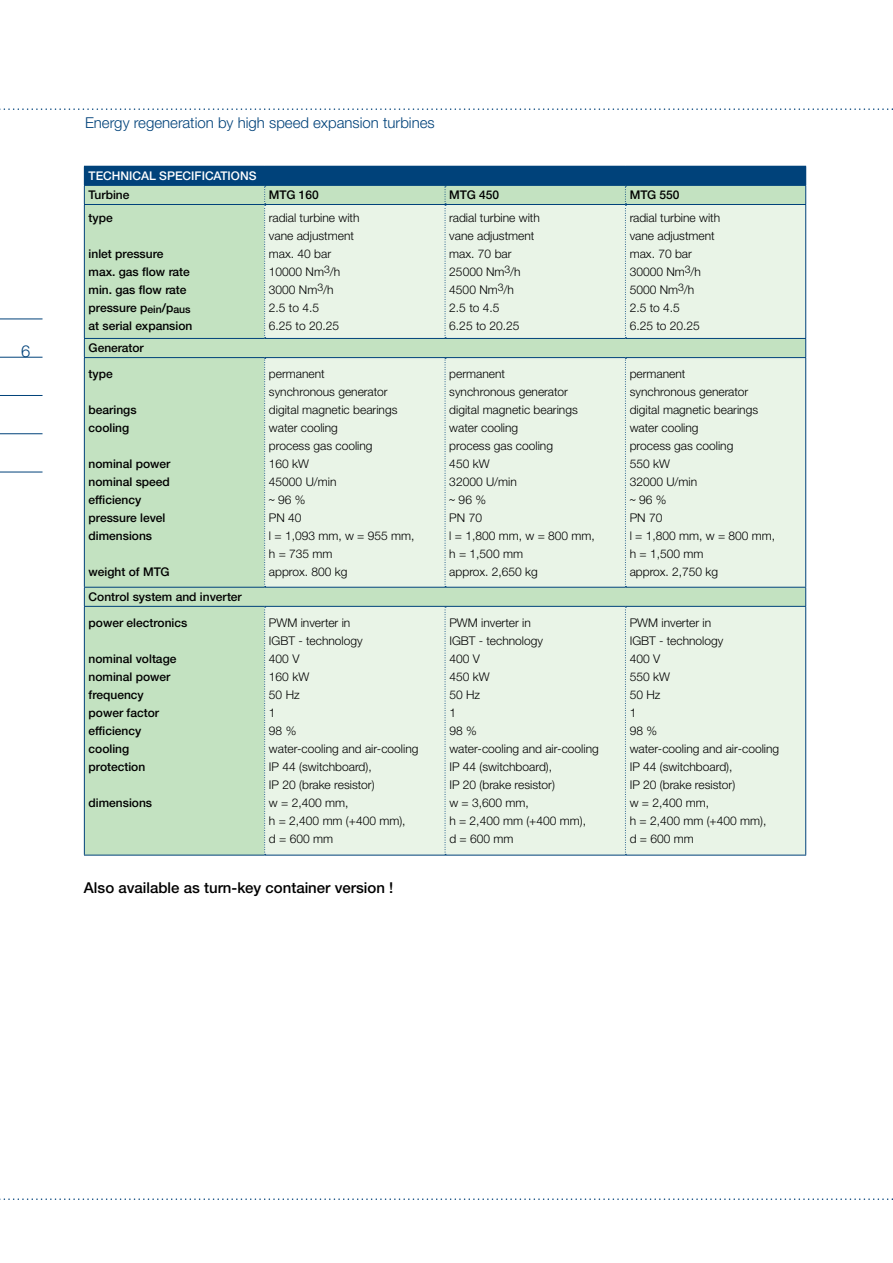
<style>
.page{position:relative;width:893px;height:1263px;background:#fff}
.page>*{position:absolute;margin:0;border:0;box-sizing:border-box;transform-origin:0 0}
.t1{font:300 16.5px "Helvetica Neue LTW1 G";color:#00427a}
.t2{font:300 15px "Helvetica Neue LTW1 G";color:#00427a}
.t3{font:500 15px "Helvetica Neue LTW1 G";color:#000}
.t4{font:300 12px/18px "Helvetica Neue LTW1 G";color:#000}
.t5{font:500 12px/18px "Helvetica Neue LTW1 G";color:#000}
.t6{font:500 12px "Helvetica Neue LTW1 G";color:#fff}
.s1{font-family:"Corporate S";font-weight:400}
</style>
<div class="page">
<hr style="left:0;top:319px;width:43px;height:1px;background:#00427a">
<hr style="left:0;top:357px;width:43px;height:1px;background:#00427a">
<hr style="left:0;top:395px;width:43px;height:1px;background:#00427a">
<hr style="left:0;top:433px;width:43px;height:1px;background:#00427a">
<hr style="left:0;top:472px;width:43px;height:1px;background:#00427a">
<svg style="left:0;top:108px;width:893px;height:2px"></svg>
<svg style="left:0;top:1198px;width:893px;height:2px"></svg>
<div style="left:84px;top:166px;width:722px;height:19px;background:#00427a"></div>
<div style="left:85px;top:186px;width:179px;height:669px;background:#c3e2c1"></div>
<hr style="left:84px;top:185px;width:181px;height:1px;background:#00427a">
<svg style="left:84px;top:186px;width:1px;height:18px"></svg>
<hr style="left:84px;top:204px;width:181px;height:1px;background:#00427a">
<hr style="left:84px;top:205px;width:1px;height:133px;background:#00427a">
<hr style="left:84px;top:338px;width:181px;height:1px;background:#00427a">
<svg style="left:84px;top:339px;width:1px;height:18px"></svg>
<hr style="left:84px;top:357px;width:181px;height:1px;background:#00427a">
<hr style="left:84px;top:358px;width:1px;height:229px;background:#00427a">
<hr style="left:84px;top:587px;width:181px;height:1px;background:#00427a">
<svg style="left:84px;top:588px;width:1px;height:18px"></svg>
<hr style="left:84px;top:606px;width:181px;height:1px;background:#00427a">
<hr style="left:84px;top:607px;width:1px;height:248px;background:#00427a">
<hr style="left:84px;top:855px;width:181px;height:1px;background:#00427a">
<hr style="left:265px;top:855px;width:180px;height:1px;background:#00427a">
<hr style="left:445px;top:855px;width:180px;height:1px;background:#00427a">
<hr style="left:625px;top:855px;width:181px;height:1px;background:#00427a">
<svg style="left:264px;top:185px;width:542px;height:670px;background:#e3f0e2"></svg>
<h1 class="t1" style="left:21px;top:341px;width:11px">6</h1>
<p class="t2" style="left:85px;top:113px;width:351px">Energy regeneration by high speed expansion turbines</p>
<p class="t6" style="left:89px;top:169px;width:169px">technical specifications</p>
<p class="t5" style="left:89px;top:186px;width:42px">Turbine</p>
<p class="t5" style="left:269px;top:186px;width:51px">MTG 160</p>
<p class="t5" style="left:449px;top:186px;width:51px">MTG 450</p>
<p class="t5" style="left:630px;top:186px;width:51px">MTG 550</p>
<p class="t5" style="left:89px;top:208px;width:26px">type</p>
<p class="t5" style="left:89px;top:244px;width:105px">inlet pressure max. gas flow rate min. gas flow rate pressure p<sub>ein</sub>/p<sub>aus </sub>at serial expansion</p>
<p class="t4" style="left:269px;top:208px;width:92px">radial turbine with vane adjustment max. 40 bar<br>10000 Nm<sup>3</sup>/h<br>3000 Nm<sup>3</sup>/h<br>2.5 to 4.5<br>6.25 to 20.25</p>
<p class="t4" style="left:449px;top:208px;width:92px">radial turbine with vane adjustment max. 70 bar<br>25000 Nm<sup>3</sup>/h<br>4500 Nm<sup>3</sup>/h<br>2.5 to 4.5<br>6.25 to 20.25</p>
<p class="t4" style="left:630px;top:208px;width:92px">radial turbine with vane adjustment max. 70 bar<br>30000 Nm<sup>3</sup>/h<br>5000 Nm<sup>3</sup>/h<br>2.5 to 4.5<br>6.25 to 20.25</p>
<p class="t5" style="left:89px;top:335px;width:57px;line-height:25.3px">Generator type</p>
<p class="t5" style="left:89px;top:400px;width:50px">bearings cooling</p>
<p class="t5" style="left:89px;top:454px;width:83px">nominal power nominal speed efficiency pressure level dimensions</p>
<p class="t5" style="left:89px;top:562px;width:83px">weight of MTG</p>
<p class="t4" style="left:269px;top:364px;width:147px">permanent<br>synchronous generator digital magnetic bearings water cooling<br>process gas cooling<br>160 kW<br>45000 U/min<br><span class="s1">∼</span> 96 %<br>PN 40<br>l = 1,093 mm, w = 955 mm, h = 735 mm<br>approx. 800 kg</p>
<p class="t4" style="left:449px;top:364px;width:147px">permanent<br>synchronous generator digital magnetic bearings water cooling<br>process gas cooling<br>450 kW<br>32000 U/min<br><span class="s1">∼</span> 96 %<br>PN 70<br>l = 1,800 mm, w = 800 mm, h = 1,500 mm<br>approx. 2,650 kg</p>
<p class="t4" style="left:630px;top:364px;width:147px">permanent<br>synchronous generator digital magnetic bearings water cooling<br>process gas cooling<br>550 kW<br>32000 U/min<br><span class="s1">∼</span> 96 %<br>PN 70<br>l = 1,800 mm, w = 800 mm, h = 1,500 mm<br>approx. 2,750 kg</p>
<p class="t5" style="left:89px;top:584px;width:155px;line-height:26px">Control system and inverter power electronics</p>
<p class="t5" style="left:89px;top:650px;width:89px">nominal voltage nominal power frequency power factor efficiency cooling protection</p>
<p class="t5" style="left:89px;top:794px;width:65px">dimensions</p>
<p class="t4" style="left:269px;top:614px;width:151px">PWM inverter in<br>IGBT - technology<br>400 V<br>160 kW<br>50 Hz<br>1<br>98 %<br>water-cooling and air-cooling<br>IP 44 (switchboard),<br>IP 20 (brake resistor)<br>w = 2,400 mm,<br>h = 2,400 mm (+400 mm),<br>d = 600 mm</p>
<p class="t4" style="left:449px;top:614px;width:151px">PWM inverter in<br>IGBT - technology<br>400 V<br>450 kW<br>50 Hz<br>1<br>98 %<br>water-cooling and air-cooling<br>IP 44 (switchboard),<br>IP 20 (brake resistor)<br>w = 3,600 mm,<br>h = 2,400 mm (+400 mm),<br>d = 600 mm</p>
<p class="t4" style="left:630px;top:614px;width:151px">PWM inverter in<br>IGBT - technology<br>400 V<br>550 kW<br>50 Hz<br>1<br>98 %<br>water-cooling and air-cooling<br>IP 44 (switchboard),<br>IP 20 (brake resistor)<br>w = 2,400 mm,<br>h = 2,400 mm (+400 mm),<br>d = 600 mm</p>
<p class="t3" style="left:84px;top:879px;width:311px">Also available as turn-key container version !</p>
</div>
